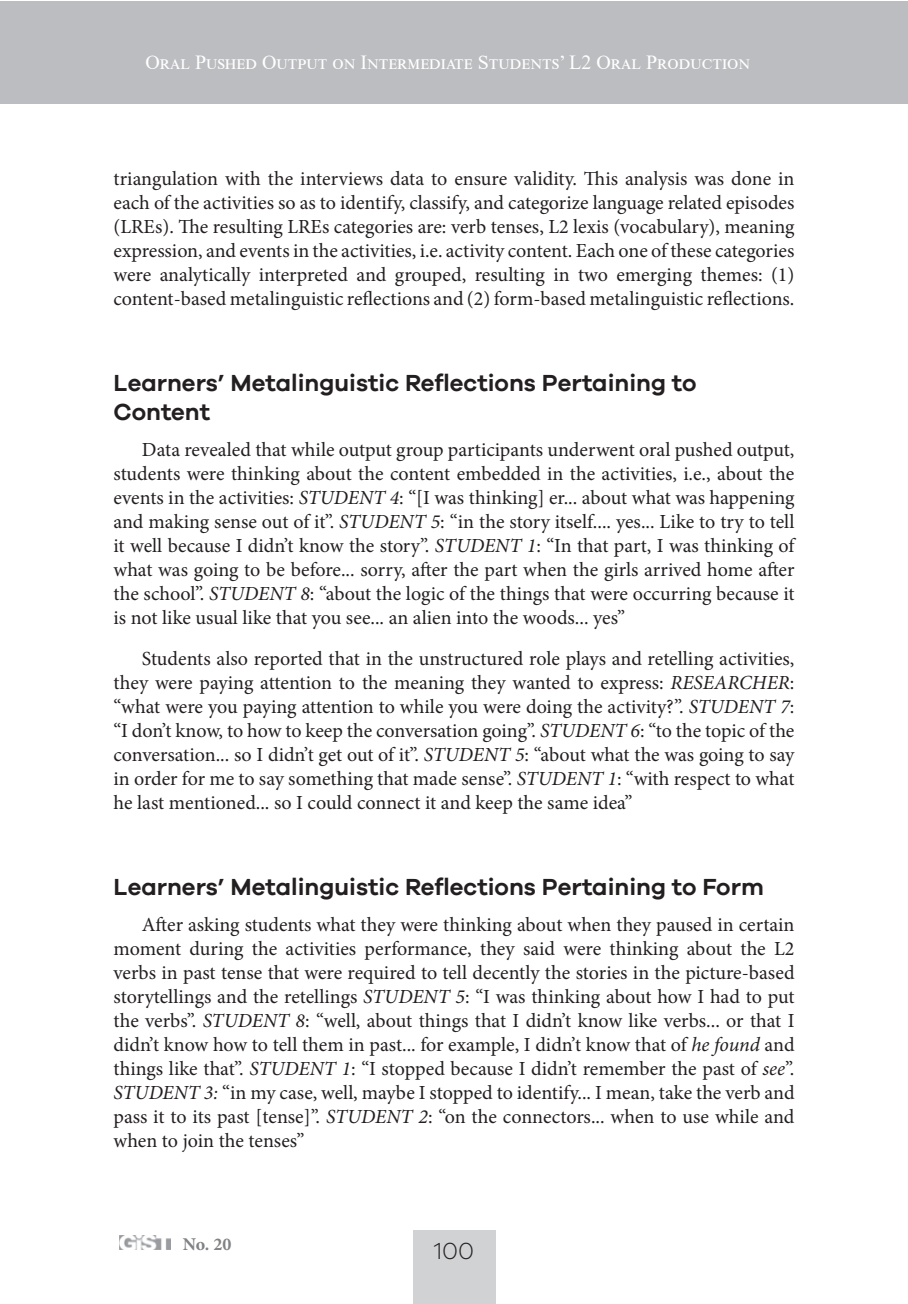
<style>
.page{position:relative;width:908px;height:1304px;background:#fff}
.page>*{position:absolute;margin:0;border:0;box-sizing:border-box;transform-origin:0 0}
.t1{font:600 24px/28.8px "Galano Grotesque";color:#231f20}
.t2{font:300 24px "Galano Grotesque";color:#231f20}
.t3{font:20px/24px "Minion Pro";color:#231f20;text-align:justify}
.t4{font:20px "Times New Roman";letter-spacing:.03em;color:#fff}
.t5{font:700 18px "Minion Pro";color:#808285}
.s1{font-style:italic}
</style>
<div class="page">
<div style="left:412px;top:1230px;width:83px;height:74px;background:#d1d2d4"></div>
<img style="left:120px;top:1236px;width:51px;height:13px">
<div style="left:0;top:1px;width:907px;height:102px;background:#bcbdc0"></div>
<p class="t4" style="left:145px;top:48px;width:604px">Oral Pushed Output on Intermediate Students’ L2 Oral Production</p>
<p class="t3" style="left:113px;top:166px;width:682px">triangulation with the interviews data to ensure validity. This analysis was done in each of the activities so as to identify, classify, and categorize language related episodes (LREs). The resulting LREs categories are: verb tenses, L2 lexis (vocabulary), meaning expression, and events in the activities, i.e. activity content. Each one of these categories were analytically interpreted and grouped, resulting in two emerging themes: (1) content-based metalinguistic reflections and (2) form-based metalinguistic reflections.</p>
<p class="t1" style="left:113px;top:368px;width:584px">Learners’ Metalinguistic Reflections Pertaining to<br>Content</p>
<p class="t3" style="left:113px;top:437px;width:682px;text-indent:28px">Data revealed that while output group participants underwent oral pushed output, students were thinking about the content embedded in the activities, i.e., about the events in the activities: <span class="s1">STUDENT 4</span>: “[I was thinking] er... about what was happening and making sense out of it”. <span class="s1">STUDENT 5</span>: “in the story itself.... yes... Like to try to tell it well because I didn’t know the story”. <span class="s1">STUDENT 1</span>: “In that part, I was thinking of what was going to be before... sorry, after the part when the girls arrived home after the school”. <span class="s1">STUDENT 8</span>: “about the logic of the things that were occurring because it is not like usual like that you see... an alien into the woods... yes”</p>
<p class="t3" style="left:113px;top:646px;width:682px;text-indent:28px">Students also reported that in the unstructured role plays and retelling activities, they were paying attention to the meaning they wanted to express: <span class="s1">RESEARCHER</span>: “what were you paying attention to while you were doing the activity?”. <span class="s1">STUDENT 7</span>: “I don’t know, to how to keep the conversation going”. <span class="s1">STUDENT 6</span>: “to the topic of the conversation... so I didn’t get out of it”. <span class="s1">STUDENT 5</span>: “about what the was going to say in order for me to say something that made sense”. <span class="s1">STUDENT 1</span>: “with respect to what he last mentioned... so I could connect it and keep the same idea”</p>
<p class="t1" style="left:113px;top:872px;width:651px">Learners’ Metalinguistic Reflections Pertaining to Form</p>
<p class="t3" style="left:113px;top:912px;width:682px;text-indent:28px">After asking students what they were thinking about when they paused in certain moment during the activities performance, they said were thinking about the L2 verbs in past tense that were required to tell decently the stories in the picture-based storytellings and the retellings <span class="s1">STUDENT 5</span>: “I was thinking about how I had to put the verbs”. <span class="s1">STUDENT 8</span>: “well, about things that I didn’t know like verbs... or that I didn’t know how to tell them in past... for example, I didn’t know that of <span class="s1">he found</span> and things like that”. <span class="s1">STUDENT 1</span>: “I stopped because I didn’t remember the past of <span class="s1">see</span>”.<br><span class="s1">STUDENT 3:</span> “in my case, well, maybe I stopped to identify... I mean, take the verb and pass it to its past [tense]”. <span class="s1">STUDENT 2</span>: “on the connectors... when to use while and when to join the tenses”</p>
<p class="t5" style="left:183px;top:1232px;width:50px">No. 20</p>
<p class="t2" style="left:433px;top:1237px;width:42px">100</p>
</div>
